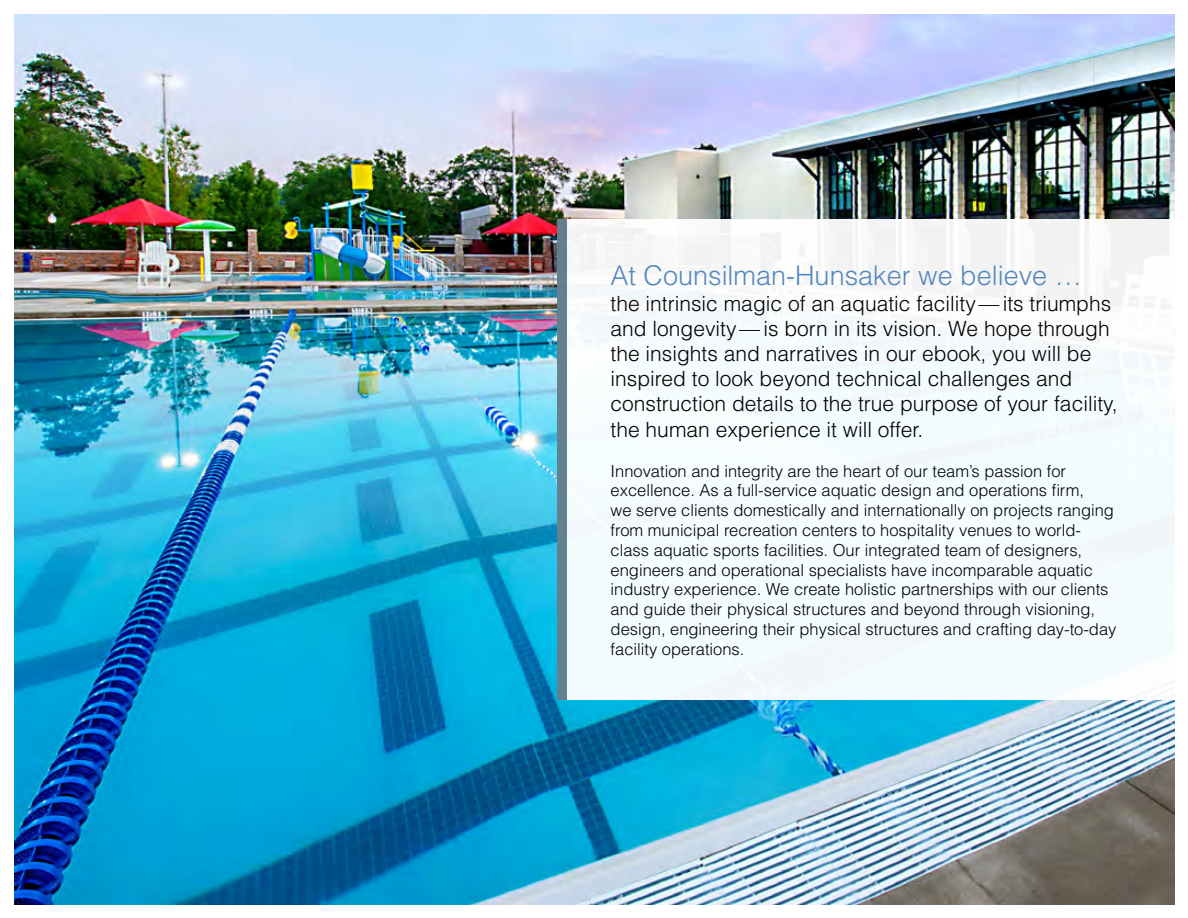
<style>
.page{position:relative;width:1188px;height:918px;background:#fff}
.page>*{position:absolute;margin:0;border:0;box-sizing:border-box;transform-origin:0 0}
.t1{font:300 27px "Helvetica LT Std";color:#5387bd}
.t2{font:300 21px/25.2px "Helvetica LT Std";color:#000}
.t3{font:300 16.5px/19.8px "Helvetica LT Std";color:#000}
</style>
<div class="page">
<img style="left:14px;top:14px;width:1160px;height:890px">
<div style="left:557px;top:219px;width:622px;height:480px;background:#f3fbfd"></div>
<div style="left:557px;top:219px;width:10px;height:480px;background:#62808e"></div>
<h1 class="t1" style="left:611px;top:259px;width:473px">At Counsilman-Hunsaker we believe …</h1>
<p class="t2" style="left:611px;top:290px;width:508px">the intrinsic magic of an aquatic facility— its triumphs and longevity— is born in its vision. We hope through the insights and narratives in our ebook, you will be inspired to look beyond technical challenges and construction details to the true purpose of your facility, the human experience it will offer.</p>
<p class="t3" style="left:611px;top:461px;width:507px">Innovation and integrity are the heart of our team’s passion for excellence. As a full-service aquatic design and operations firm,<br>we serve clients domestically and internationally on projects ranging from municipal recreation centers to hospitality venues to world&shy;class aquatic sports facilities. Our integrated team of designers, engineers and operational specialists have incomparable aquatic industry experience. We create holistic partnerships with our clients and guide their physical structures and beyond through visioning, design, engineering their physical structures and crafting day-to-day facility operations.</p>
</div>
